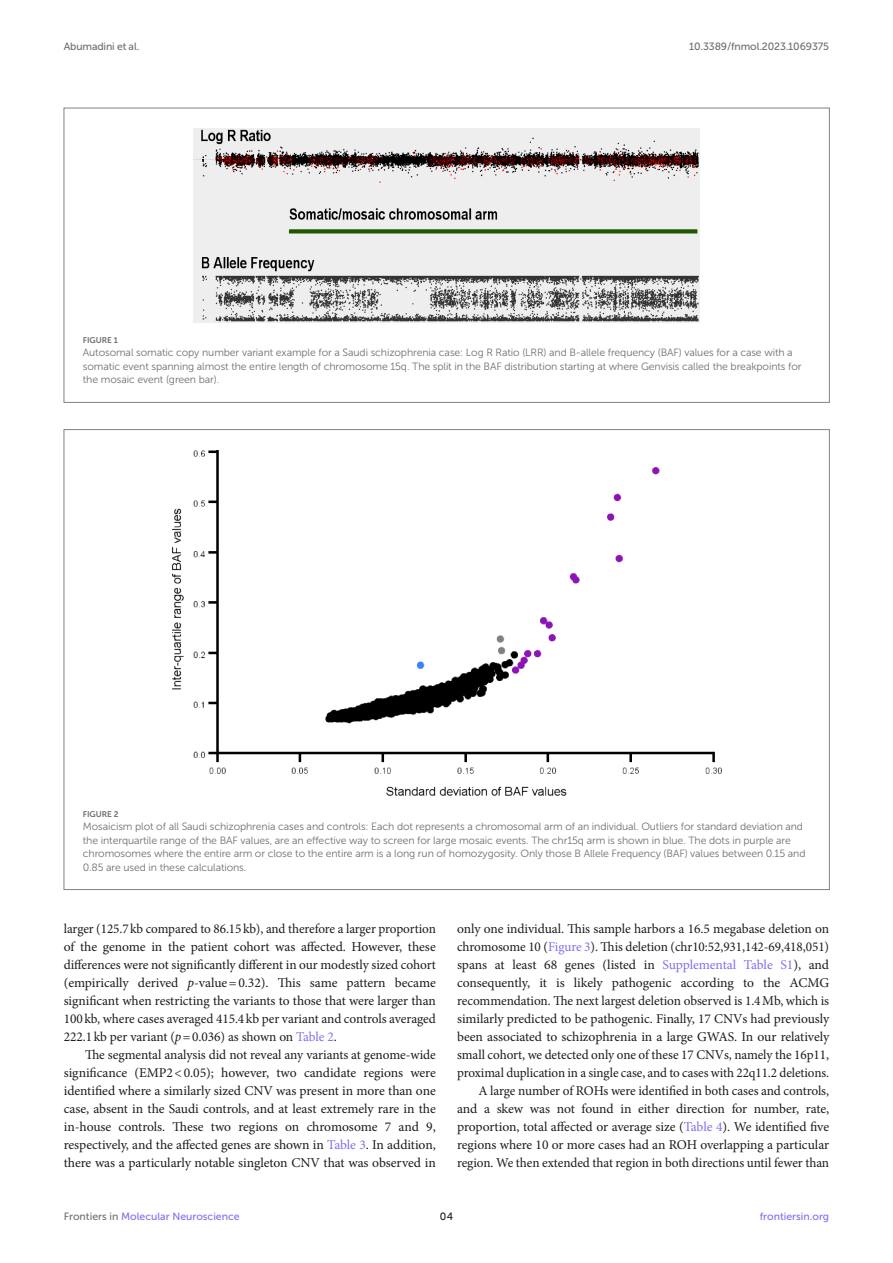
<style>
.page{position:relative;width:893px;height:1263px;background:#fff}
.page>*{position:absolute;margin:0;border:0;box-sizing:border-box;transform-origin:0 0}
.TEXT{font:13.5px/18px "Minion Pro";letter-spacing:-.005em;color:#1b1c1b;text-align:justify}
.FIG_LEG{font:10.5px/13.5px "Museo Sans 300";letter-spacing:-.01em;color:#706f70}
.t1{font:10.5px "Museo Sans 500";color:#856df0}
.t2{font:10.5px "Museo Sans 500";letter-spacing:-.015em;color:#706f70}
.t3{font:10.5px "Museo Sans 500";color:#1b1c1b}
.FIG_HD{font:8.25px "Museo Sans 700";letter-spacing:-.01em;color:#706f70}
.s1{font-style:italic}
.s2{color:#856df0}
.s3{color:#706f70}
</style>
<div class="page">
<img style="left:193px;top:128px;width:507px;height:195px">
<img style="left:172px;top:450px;width:550px;height:346px">
<p class="t2" style="left:64px;top:41px;width:77px">Abumadini et al.</p>
<p class="t2" style="left:689px;top:41px;width:141px">10.3389/fnmol.2023.1069375</p>
<p class="FIG_HD" style="left:83px;top:335px;width:37px">FIGURE 1</p>
<p class="FIG_LEG" style="left:83px;top:346px;width:720px">Autosomal somatic copy number variant example for a Saudi schizophrenia case: Log R Ratio (LRR) and B-allele frequency (BAF) values for a case with a somatic event spanning almost the entire length of chromosome 15q. The split in the BAF distribution starting at where Genvisis called the breakpoints for the mosaic event (green bar).</p>
<p class="FIG_HD" style="left:83px;top:809px;width:37px">FIGURE 2</p>
<p class="FIG_LEG" style="left:83px;top:820px;width:724px">Mosaicism plot of all Saudi schizophrenia cases and controls: Each dot represents a chromosomal arm of an individual. Outliers for standard deviation and the interquartile range of the BAF values, are an effective way to screen for large mosaic events. The chr15q arm is shown in blue. The dots in purple are chromosomes where the entire arm or close to the entire arm is a long run of homozygosity. Only those B Allele Frequency (BAF) values between 0.15 and 0.85 are used in these calculations.</p>
<p class="TEXT" style="left:64px;top:920px;width:374px">larger (125.7kb compared to 86.15kb), and therefore a larger proportion of the genome in the patient cohort was affected. However, these differences were not significantly different in our modestly sized cohort (empirically derived <span class="s1">p</span>-value=0.32). This same pattern became significant when restricting the variants to those that were larger than 100kb, where cases averaged 415.4kb per variant and controls averaged 222.1kb per variant (<span class="s1">p</span>=0.036) as shown on <span class="s2">Table 2</span>.</p>
<p class="TEXT" style="left:64px;top:1046px;width:374px;text-indent:21px">The segmental analysis did not reveal any variants at genome-wide significance (EMP2&lt;0.05); however, two candidate regions were identified where a similarly sized CNV was present in more than one case, absent in the Saudi controls, and at least extremely rare in the in-house controls. These two regions on chromosome 7 and 9, respectively, and the affected genes are shown in <span class="s2">Table 3</span>. In addition, there was a particularly notable singleton CNV that was observed in</p>
<p class="TEXT" style="left:457px;top:920px;width:374px">only one individual. This sample harbors a 16.5 megabase deletion on chromosome 10 (<span class="s2">Figure 3</span>). This deletion (chr10:52,931,142-69,418,051) spans at least 68 genes (listed in <span class="s2">Supplemental Table S1</span>), and consequently, it is likely pathogenic according to the ACMG recommendation. The next largest deletion observed is 1.4Mb, which is similarly predicted to be pathogenic. Finally, 17 CNVs had previously been associated to schizophrenia in a large GWAS. In our relatively small cohort, we detected only one of these 17 CNVs, namely the 16p11, proximal duplication in a single case, and to cases with 22q11.2 deletions.</p>
<p class="TEXT" style="left:457px;top:1082px;width:374px;text-indent:21px">A large number of ROHs were identified in both cases and controls, and a skew was not found in either direction for number, rate, proportion, total affected or average size (<span class="s2">Table 4</span>). We identified five regions where 10 or more cases had an ROH overlapping a particular region. We then extended that region in both directions until fewer than</p>
<p class="t1" style="left:64px;top:1211px;width:177px"><span class="s3">Frontiers in</span> Molecular Neuroscience</p>
<p class="t3" style="left:440px;top:1211px;width:15px">04</p>
<p class="t1" style="left:760px;top:1211px;width:71px">frontiersin.org</p>
</div>
